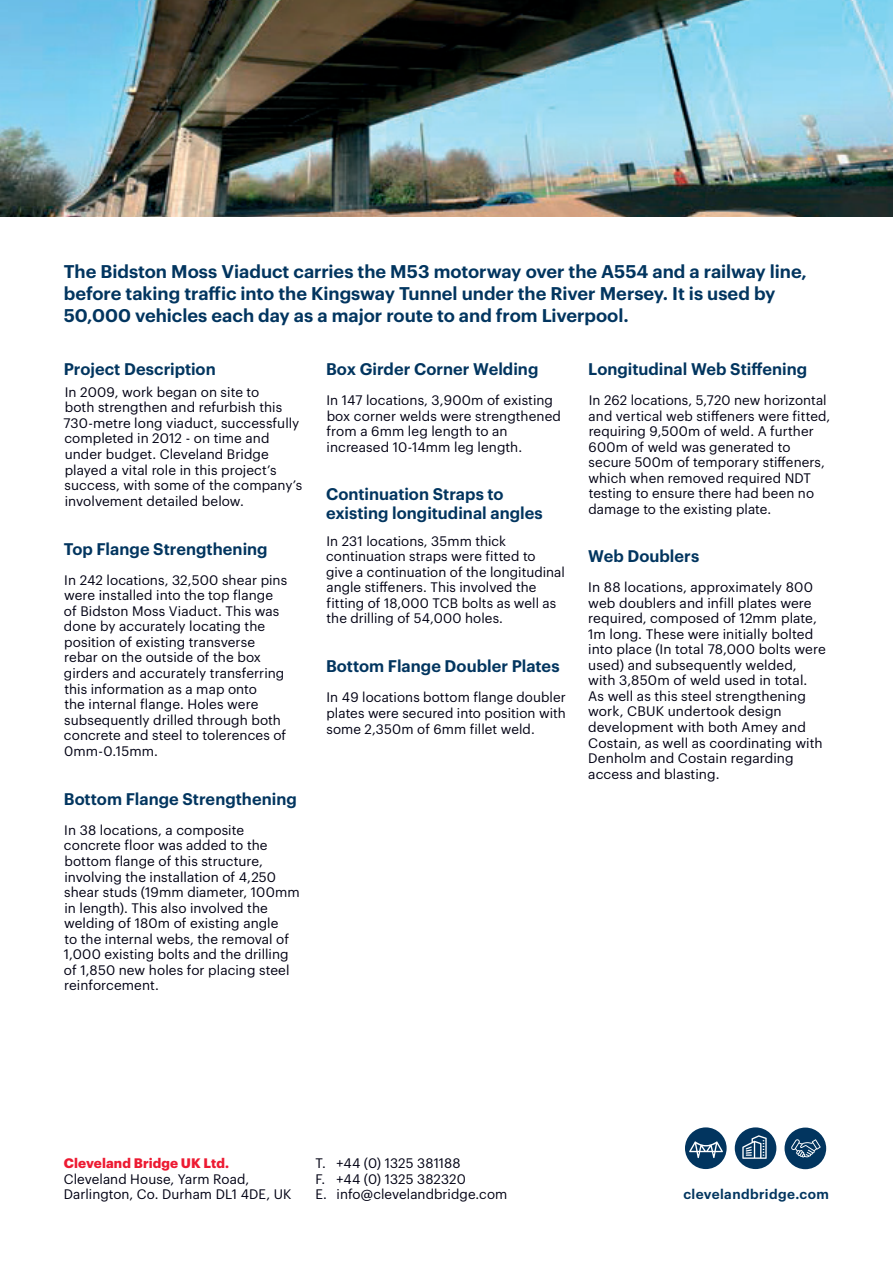
<style>
.page{position:relative;width:893px;height:1263px;background:#fff}
.page>*{position:absolute;margin:0;border:0;box-sizing:border-box;transform-origin:0 0}
.t1{font:600 18px/21.6px "Graphik";color:#02355f}
.t2{font:600 16.5px/18.9px "Graphik";color:#02355f}
.t3{font:13.5px/15.6px "Graphik";letter-spacing:.005em;color:#000013}
.t4{font:700 13.5px "Graphik";letter-spacing:.01em;color:#ed1a32}
.t5{font:600 13.5px "Graphik";letter-spacing:.03em;color:#02355f}
</style>
<div class="page">
<img style="left:0;top:0;width:893px;height:216px">
<svg style="left:685px;top:1127px;width:42px;height:42px"></svg>
<svg style="left:735px;top:1127px;width:41px;height:42px"></svg>
<svg style="left:784px;top:1127px;width:42px;height:42px"></svg>
<h1 class="t1" style="left:64px;top:260px;width:745px">The Bidston Moss Viaduct carries the M53 motorway over the A554 and a railway line, before taking traffic into the Kingsway Tunnel under the River Mersey. It is used by<br>50,000 vehicles each day as a major route to and from Liverpool.</h1>
<p class="t2" style="left:64px;top:358px;width:154px">Project Description</p>
<p class="t2" style="left:326px;top:358px;width:214px">Box Girder Corner Welding</p>
<p class="t2" style="left:588px;top:358px;width:220px">Longitudinal Web Stiffening</p>
<p class="t3" style="left:63px;top:383px;width:241px">In 2009, work began on site to<br>both strengthen and refurbish this 730-metre long viaduct, successfully completed in 2012 - on time and under budget. Cleveland Bridge played a vital role in this project’s success, with some of the company’s involvement detailed below.</p>
<p class="t2" style="left:64px;top:538px;width:205px">Top Flange Strengthening</p>
<p class="t3" style="left:64px;top:571px;width:225px">In 242 locations, 32,500 shear pins were installed into the top flange of Bidston Moss Viaduct. This was done by accurately locating the position of existing transverse rebar on the outside of the box girders and accurately transferring this information as a map onto<br>the internal flange. Holes were subsequently drilled through both concrete and steel to tolerences of<br>0mm-0.15mm.</p>
<p class="t2" style="left:64px;top:788px;width:235px">Bottom Flange Strengthening</p>
<p class="t3" style="left:64px;top:821px;width:237px">In 38 locations, a composite concrete floor was added to the bottom flange of this structure, involving the installation of 4,250 shear studs (19mm diameter, 100mm in length). This also involved the welding of 180m of existing angle<br>to the internal webs, the removal of<br>1,000 existing bolts and the drilling of 1,850 new holes for placing steel reinforcement.</p>
<p class="t3" style="left:326px;top:391px;width:236px">In 147 locations, 3,900m of existing box corner welds were strengthened from a 6mm leg length to an increased 10-14mm leg length.</p>
<p class="t3" style="left:588px;top:391px;width:243px">In 262 locations, 5,720 new horizontal and vertical web stiffeners were fitted, requiring 9,500m of weld. A further 600m of weld was generated to secure 500m of temporary stiffeners, which when removed required NDT testing to ensure there had been no damage to the existing plate.</p>
<p class="t3" style="left:326px;top:532px;width:240px">In 231 locations, 35mm thick continuation straps were fitted to give a continuation of the longitudinal angle stiffeners. This involved the fitting of 18,000 TCB bolts as well as the drilling of 54,000 holes.</p>
<p class="t2" style="left:326px;top:483px;width:218px">Continuation Straps to existing longitudinal angles</p>
<p class="t2" style="left:588px;top:545px;width:112px">Web Doublers</p>
<p class="t3" style="left:588px;top:578px;width:239px">In 88 locations, approximately 800 web doublers and infill plates were required, composed of 12mm plate,<br>1m long. These were initially bolted into place (In total 78,000 bolts were used) and subsequently welded, with 3,850m of weld used in total.<br>As well as this steel strengthening work, CBUK undertook design development with both Amey and<br>Costain, as well as coordinating with<br>Denholm and Costain regarding access and blasting.</p>
<p class="t2" style="left:326px;top:655px;width:235px">Bottom Flange Doubler Plates</p>
<p class="t3" style="left:326px;top:689px;width:241px;text-align:justify">In 49 locations bottom flange doubler plates were secured into position with some 2,350m of 6mm fillet weld.</p>
<p class="t4" style="left:64px;top:1153px;width:167px">Cleveland Bridge UK Ltd.</p>
<p class="t3" style="left:64px;top:1170px;width:229px">Cleveland House, Yarm Road,<br>Darlington, Co. Durham DL1 4DE, UK</p>
<p class="t3" style="left:315px;top:1154px;width:194px">T. +44 (0) 1325 381188<br>F. +44 (0) 1325 382320<br>E. info@clevelandbridge.com</p>
<p class="t5" style="left:683px;top:1183px;width:147px">clevelandbridge.com</p>
</div>
